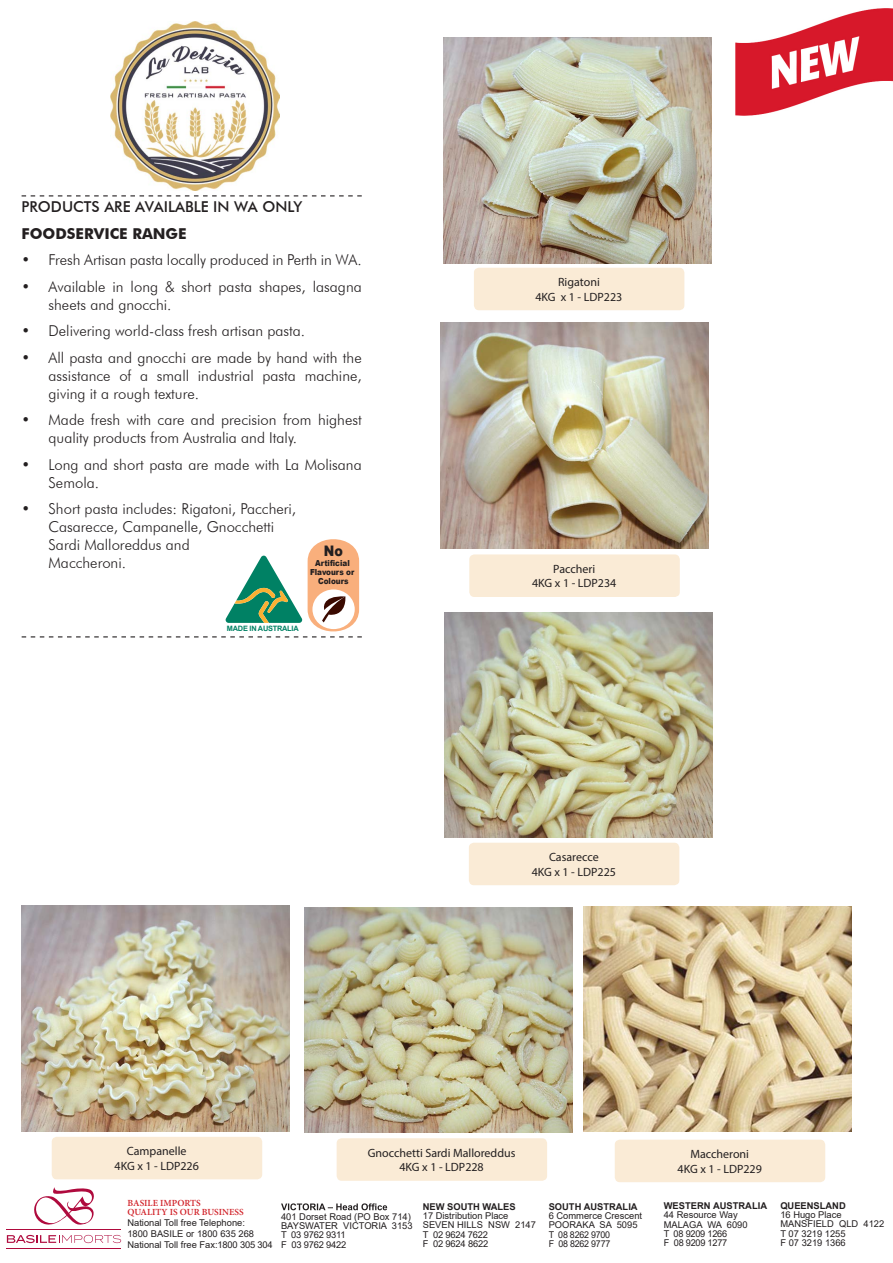
<style>
.page{position:relative;width:893px;height:1263px;background:#fff}
.page>*{position:absolute;margin:0;border:0;box-sizing:border-box;transform-origin:0 0}
.t1{font:300 15px/18px "Futura BT";color:#231f20}
.Body_Copy{font:500 15px "Futura BT";color:#231f20}
.Body_Copy-2{font:700 15px "Futura BT";color:#231f20}
.t2{font:900 14.55px "Arial";color:#231f20;scale:.87 1}
.Table_Data{font:12px "Myriad Pro";color:#231f20}
.t3{font:9.3px/9.3px "Arial";color:#231f20}
.t4{font:700 9.3px "Arial";color:#231f20}
.t5{font:600 9.3px/9.3px "Minion Pro";color:#d1232a}
.t6{font:900 8.25px/9.1px "Arial";color:#231f20;text-align:center;scale:.87 1}
.t7{font:700 7.35px "Arial";letter-spacing:-.03em;color:#008164}
</style>
<div class="page">
<svg style="left:281px;top:1203px;width:106px;height:7px"></svg>
<svg style="left:34px;top:1187px;width:60px;height:38px"></svg>
<svg style="left:7px;top:1235px;width:114px;height:8px"></svg>
<hr style="left:7px;top:1248px;width:114px;height:1px;background:#af0a3d">
<hr style="left:7px;top:1229px;width:114px;height:1px;background:#af0a3d">
<img style="left:443px;top:38px;width:268px;height:225px">
<div style="left:469px;top:843px;width:210px;height:42px;background:#faebd6;border-radius:5px"></div>
<div style="left:615px;top:1140px;width:210px;height:42px;background:#faebd6;border-radius:5px"></div>
<div style="left:337px;top:1138px;width:210px;height:43px;background:#faebd6;border-radius:5px"></div>
<div style="left:52px;top:1137px;width:210px;height:42px;background:#faebd6;border-radius:5px"></div>
<div style="left:474px;top:268px;width:210px;height:42px;background:#faebd6;border-radius:5px"></div>
<img style="left:445px;top:612px;width:268px;height:226px">
<img style="left:584px;top:906px;width:268px;height:225px">
<img style="left:305px;top:907px;width:268px;height:225px">
<img style="left:21px;top:906px;width:268px;height:225px">
<div style="left:469px;top:554px;width:211px;height:43px;background:#faebd6;border-radius:5px"></div>
<img style="left:441px;top:323px;width:267px;height:225px">
<img style="left:110px;top:21px;width:169px;height:170px">
<svg style="left:22px;top:195px;width:340px;height:1px"></svg>
<img style="left:735px;top:8px;width:158px;height:108px">
<svg style="left:22px;top:539px;width:340px;height:98px"></svg>
<p class="Body_Copy" style="left:22px;top:198px;width:282px">PRODUCTS ARE AVAILABLE IN WA ONLY</p>
<p class="Body_Copy-2" style="left:22px;top:224px;width:167px">FOODSERVICE RANGE</p>
<p class="t1" style="left:22px;top:251px;width:342px">• Fresh Artisan pasta locally produced in Perth in WA.</p>
<p class="t1" style="left:49px;top:277px;width:315px;text-indent:-27px">• Available in long &amp; short pasta shapes, lasagna sheets and gnocchi.</p>
<p class="t1" style="left:22px;top:322px;width:285px">• Delivering world-class fresh artisan pasta.</p>
<p class="t1" style="left:49px;top:348px;width:315px;text-align:justify;text-indent:-27px">• All pasta and gnocchi are made by hand with the assistance of a small industrial pasta machine, giving it a rough texture.</p>
<p class="t1" style="left:49px;top:411px;width:315px;text-indent:-27px">• Made fresh with care and precision from highest quality products from Australia and Italy.</p>
<p class="t1" style="left:49px;top:455px;width:315px;text-indent:-27px">• Long and short pasta are made with La Molisana<br>Semola.</p>
<p class="t1" style="left:49px;top:500px;width:249px;text-indent:-27px">• Short pasta includes: Rigatoni, Paccheri,<br>Casarecce, Campanelle, Gnocchetti<br>Sardi Malloreddus and<br>Maccheroni.</p>
<p class="t2" style="left:324px;top:541px;width:23px">No</p>
<p class="t6" style="left:310px;top:558px;width:52px">Artificial<br>Flavours or<br>Colours</p>
<p class="t7" style="left:227px;top:623px;width:73px">MADE IN AUSTRALIA</p>
<p class="Table_Data" style="left:558px;top:275px;width:43px">Rigatoni</p>
<p class="Table_Data" style="left:535px;top:289px;width:88px">4KG x 1 - LDP223</p>
<p class="Table_Data" style="left:553px;top:562px;width:43px">Paccheri</p>
<p class="Table_Data" style="left:532px;top:576px;width:86px">4KG x 1 - LDP234</p>
<p class="Table_Data" style="left:549px;top:850px;width:51px">Casarecce</p>
<p class="Table_Data" style="left:532px;top:864px;width:86px">4KG x 1 - LDP225</p>
<p class="Table_Data" style="left:127px;top:1144px;width:61px">Campanelle</p>
<p class="Table_Data" style="left:115px;top:1158px;width:86px">4KG x 1 - LDP226</p>
<p class="Table_Data" style="left:368px;top:1145px;width:149px">Gnocchetti Sardi Malloreddus</p>
<p class="Table_Data" style="left:399px;top:1160px;width:86px">4KG x 1 - LDP228</p>
<p class="t5" style="left:127px;top:1198px;width:118px">BASILE IMPORTS<br>QUALITY IS OUR BUSINESS</p>
<p class="t3" style="left:127px;top:1217px;width:147px;line-height:10.9px">National Toll free Telephone:<br>1800 BASILE or 1800 635 268<br>National Toll free Fax:1800 305 304</p>
<p class="t3" style="left:281px;top:1211px;width:133px">401 Dorset Road (PO Box 714)<br>BAYSWATER VICTORIA 3153<br>T 03 9762 9311<br>F 03 9762 9422</p>
<p class="t4" style="left:423px;top:1200px;width:94px">NEW SOUTH WALES</p>
<p class="t3" style="left:423px;top:1211px;width:115px">17 Distribution Place<br>SEVEN HILLS NSW 2147<br>T 02 9624 7622<br>F 02 9624 8622</p>
<p class="t4" style="left:549px;top:1200px;width:90px">SOUTH AUSTRALIA</p>
<p class="t3" style="left:549px;top:1211px;width:95px">6 Commerce Crescent<br>POORAKA SA 5095<br>T 08 8262 9700<br>F 08 8262 9777</p>
<p class="Table_Data" style="left:690px;top:1147px;width:60px">Maccheroni</p>
<p class="Table_Data" style="left:678px;top:1161px;width:86px">4KG x 1 - LDP229</p>
<p class="t4" style="left:664px;top:1199px;width:105px">WESTERN AUSTRALIA</p>
<p class="t3" style="left:664px;top:1210px;width:85px">44 Resource Way<br>MALAGA WA 6090<br>T 08 9209 1266<br>F 08 9209 1277</p>
<p class="t4" style="left:780px;top:1199px;width:67px">QUEENSLAND</p>
<p class="t3" style="left:780px;top:1210px;width:105px">16 Hugo Place<br>MANSFIELD QLD 4122<br>T 07 3219 1255<br>F 07 3219 1366</p>
</div>
